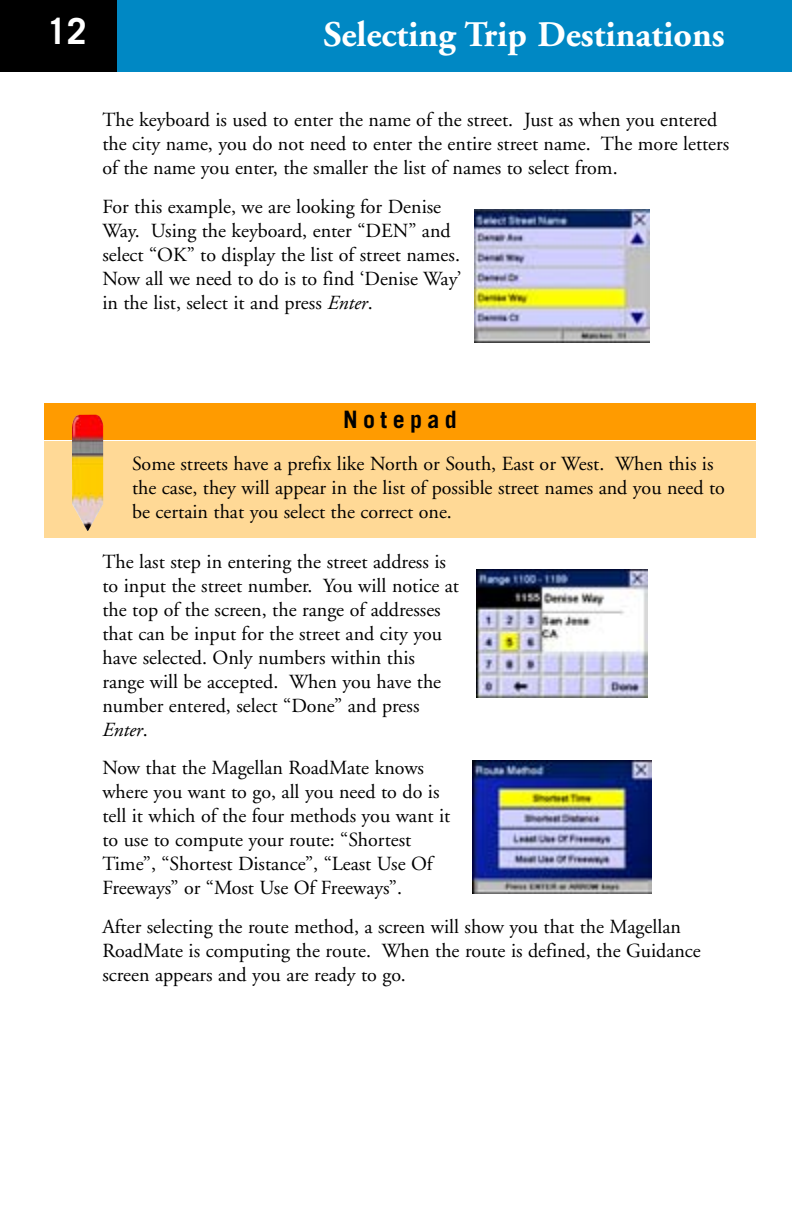
<style>
.page{position:relative;width:792px;height:1224px;background:#fff}
.page>*{position:absolute;margin:0;border:0;box-sizing:border-box;transform-origin:0 0}
.t1{font:700 36px "Adobe Garamond";color:#fff}
.t2{font:700 36px "Trade Gothic";color:#fff}
.t3{font:700 24px "Trade Gothic";letter-spacing:.22em;color:#000}
.t4{font:20px/24px "Adobe Garamond";color:#000}
.s1{font-style:italic}
</style>
<div class="page">
<svg style="left:649px;top:209px;width:1px;height:133px"></svg>
<img style="left:474px;top:209px;width:175px;height:133px">
<img style="left:476px;top:570px;width:172px;height:127px">
<img style="left:472px;top:760px;width:180px;height:134px">
<div style="left:44px;top:441px;width:712px;height:96px;background:#ffd996"></div>
<div style="left:44px;top:403px;width:712px;height:37px;background:#ff9b00"></div>
<img style="left:72px;top:415px;width:31px;height:115px">
<div style="left:0;top:0;width:118px;height:72px;background:#000"></div>
<div style="left:118px;top:0;width:674px;height:72px;background:#0088c4"></div>
<h1 class="t2" style="left:47px;top:18px;width:42px">12</h1>
<h1 class="t1" style="left:324px;top:20px;width:403px">Selecting Trip Destinations</h1>
<p class="t4" style="left:102px;top:110px;width:628px">The keyboard is used to enter the name of the street. Just as when you entered the city name, you do not need to enter the entire street name. The more letters of the name you enter, the smaller the list of names to select from.</p>
<p class="t4" style="left:102px;top:196px;width:361px">For this example, we are looking for Denise Way. Using the keyboard, enter “DEN” and select “OK” to display the list of street names.<br>Now all we need to do is to find ‘Denise Way’ in the list, select it and press <span class="s1">Enter</span>.</p>
<p class="t3" style="left:343px;top:411px;width:115px">Notepad</p>
<p class="t4" style="left:132px;top:453px;width:594px">Some streets have a prefix like North or South, East or West. When this is the case, they will appear in the list of possible street names and you need to be certain that you select the correct one.</p>
<p class="t4" style="left:102px;top:552px;width:358px">The last step in entering the street address is to input the street number. You will notice at the top of the screen, the range of addresses that can be input for the street and city you have selected. Only numbers within this range will be accepted. When you have the number entered, select “Done” and press <span class="s1">Enter</span>.</p>
<p class="t4" style="left:102px;top:758px;width:350px">Now that the Magellan RoadMate knows where you want to go, all you need to do is tell it which of the four methods you want it to use to compute your route: “Shortest Time”, “Shortest Distance”, “Least Use Of Freeways” or “Most Use Of Freeways”.</p>
<p class="t4" style="left:102px;top:916px;width:600px">After selecting the route method, a screen will show you that the Magellan<br>RoadMate is computing the route. When the route is defined, the Guidance screen appears and you are ready to go.</p>
</div>
